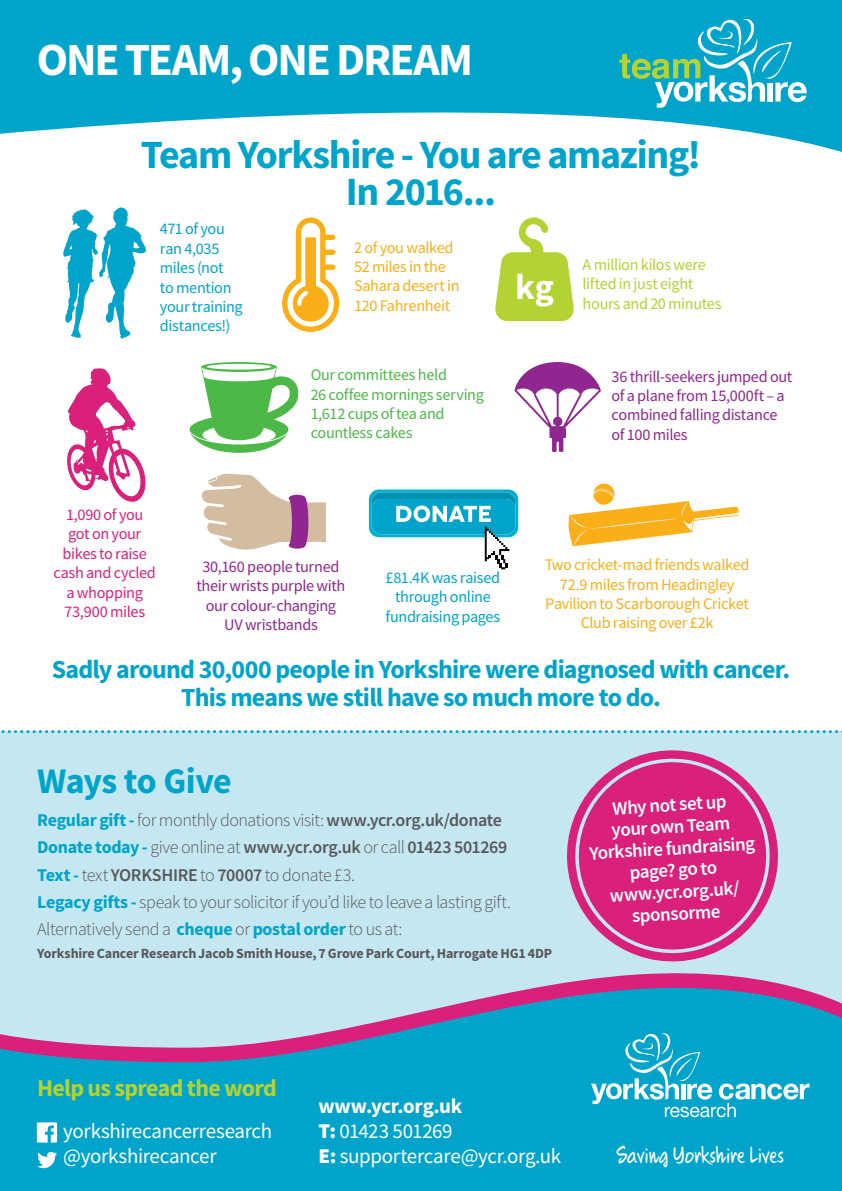
<style>
.page{position:relative;width:842px;height:1191px;background:#fff}
.page>*{position:absolute;margin:0;border:0;box-sizing:border-box;transform-origin:0 0}
.t1{font:700 46px "Source Sans Pro";letter-spacing:-.045em;color:#fff}
.t2{font:700 40px/37px "Source Sans Pro";letter-spacing:-.035em;color:#00a4ca;text-align:center}
.t3{font:700 36px "Source Sans Pro";letter-spacing:-.02em;color:#00a4ca}
.t4{font:700 36px "Source Sans Pro";color:#fff}
.t5{font:700 26px/28px "Source Sans Pro";letter-spacing:-.03em;color:#00a4ca;text-align:center}
.t6{font:700 24px "Source Sans Pro";letter-spacing:-.03em;color:#b3d234}
.t7{font:21px/25.2px "Source Sans Pro";letter-spacing:-.02em;color:#fff}
.t8{font:20px "Quikhand 1.1";letter-spacing:.005em;color:#fff}
.t9{font:600 19px/21.8px "Source Sans Pro";color:#fff;text-align:center}
.t10{font:300 18px/27.2px "Source Sans Pro";letter-spacing:-.03em;color:#57585a}
.t11{font:16.2px/19.4px "Source Sans Pro";letter-spacing:-.02em;color:#90268f;text-align:center}
.t12{font:16.2px/19.4px "Source Sans Pro";letter-spacing:-.02em;color:#faaf18;text-align:center}
.t13{font:16.2px/19.4px "Source Sans Pro";letter-spacing:-.02em;color:#00a4ca}
.t14{font:16.2px/19.4px "Source Sans Pro";letter-spacing:-.02em;color:#4cb848}
.t15{font:16.2px/19.4px "Source Sans Pro";letter-spacing:-.02em;color:#d9207b;text-align:center}
.t16{font:16.2px/19.4px "Source Sans Pro";letter-spacing:-.02em;color:#b3d234}
.t17{font:700 14px "Source Sans Pro";letter-spacing:-.01em;color:#57585a}
.s1{font-weight:700;color:#00a4ca}
.s2{font-weight:600}
.s3{font-weight:700}
.s4{font-weight:900}
</style>
<div class="page">
<svg style="left:0;top:0;width:842px;height:152px;fill:#00a4ca"></svg>
<div style="left:0;top:731px;width:842px;height:385px;background:#c5e7f2"></div>
<svg style="left:0;top:979px;width:842px;height:212px;fill:#00a4ca"></svg>
<svg style="left:591px;top:1031px;width:218px;height:86px;background:#26b1d1"></svg>
<svg style="left:1px;top:730px;width:841px;height:3px"></svg>
<svg style="left:37px;top:1151px;width:20px;height:17px"></svg>
<svg style="left:37px;top:1122px;width:20px;height:20px"></svg>
<svg style="left:619px;top:17px;width:188px;height:91px;background:#32b4ca"></svg>
<svg style="left:67px;top:368px;width:79px;height:134px"></svg>
<svg style="left:63px;top:207px;width:83px;height:132px"></svg>
<svg style="left:189px;top:362px;width:110px;height:91px"></svg>
<svg style="left:202px;top:473px;width:124px;height:77px"></svg>
<svg style="left:495px;top:217px;width:79px;height:104px"></svg>
<svg style="left:514px;top:362px;width:87px;height:90px"></svg>
<svg style="left:568px;top:483px;width:171px;height:63px"></svg>
<svg style="left:282px;top:217px;width:57px;height:115px"></svg>
<svg style="left:369px;top:489px;width:149px;height:80px"></svg>
<svg style="left:567px;top:750px;width:211px;height:212px;fill:#d9207b"></svg>
<h1 class="t1" style="left:37px;top:42px;width:438px">ONE TEAM, ONE DREAM</h1>
<h2 class="t2" style="left:141px;top:139px;width:562px">Team Yorkshire - You are amazing!<br>In 2016...</h2>
<p class="t13" style="left:160px;top:221px;width:84px">471 of you ran 4,035 miles (not<br>to mention your training distances!)</p>
<p class="t12" style="left:354px;top:239px;width:107px;text-align:left">2 of you walked<br>52 miles in the<br>Sahara desert in<br>120 Fahrenheit</p>
<p class="t14" style="left:311px;top:366px;width:175px">Our committees held<br>26 coffee mornings serving<br>1,612 cups of tea and countless cakes</p>
<h3 class="t4" style="left:515px;top:273px;width:40px">kg</h3>
<p class="t16" style="left:583px;top:256px;width:140px">A million kilos were lifted in just eight hours and 20 minutes</p>
<p class="t11" style="left:612px;top:368px;width:182px;text-align:left">36 thrill-seekers jumped out of a plane from 15,000ft – a combined falling distance of 100 miles</p>
<p class="t15" style="left:53px;top:506px;width:104px">1,090 of you got on your bikes to raise cash and cycled a whopping<br>73,900 miles</p>
<p class="t11" style="left:196px;top:558px;width:150px">30,160 people turned their wrists purple with our colour-changing<br>UV wristbands</p>
<p class="t13" style="left:385px;top:569px;width:116px;text-align:center">£81.4K was raised through online fundraising pages</p>
<p class="t12" style="left:545px;top:556px;width:206px">Two cricket-mad friends walked<br>72.9 miles from Headingley<br>Pavilion to Scarborough Cricket<br>Club raising over £2k</p>
<h3 class="t5" style="left:52px;top:657px;width:740px">Sadly around 30,000 people in Yorkshire were diagnosed with cancer.<br>This means we still have so much more to do.</h3>
<h3 class="t3" style="left:37px;top:767px;width:196px">Ways to Give</h3>
<p class="t10" style="left:37px;top:808px;width:475px"><span class="s1">Regular gift -</span> for monthly donations visit: <span class="s2">www.ycr.org.uk/donate </span><span class="s1">Donate today -</span> give online at <span class="s2">www.ycr.org.uk</span> or call <span class="s2">01423 501269<br></span><span class="s1">Text -</span> text <span class="s2">YORKSHIRE</span> to <span class="s2">70007</span> to donate £3.<br><span class="s1">Legacy gifts -</span> speak to your solicitor if you’d like to leave a lasting gift.<br>Alternatively send a <span class="s1">cheque</span> or <span class="s1">postal order</span> to us at:</p>
<p class="t17" style="left:37px;top:947px;width:517px">Yorkshire Cancer Research Jacob Smith House, 7 Grove Park Court, Harrogate HG1 4DP</p>
<p class="t9" style="left:587px;top:799px;width:167px;rotate:-3deg">Why not set up<br>your own Team<br>Yorkshire fundraising page? go to www.ycr.org.uk/ sponsorme</p>
<h3 class="t6" style="left:37px;top:1079px;width:241px">Help us spread the word</h3>
<p class="t7" style="left:63px;top:1120px;width:210px">yorkshirecancerresearch @yorkshirecancer</p>
<p class="t7" style="left:318px;top:1095px;width:244px"><span class="s3">www.ycr.org.uk<br></span><span class="s4">T:</span> 01423 501269<br><span class="s4">E:</span> supportercare@ycr.org.uk</p>
<p class="t8" style="left:616px;top:1142px;width:169px">Saving Yorkshire Lives</p>
</div>
